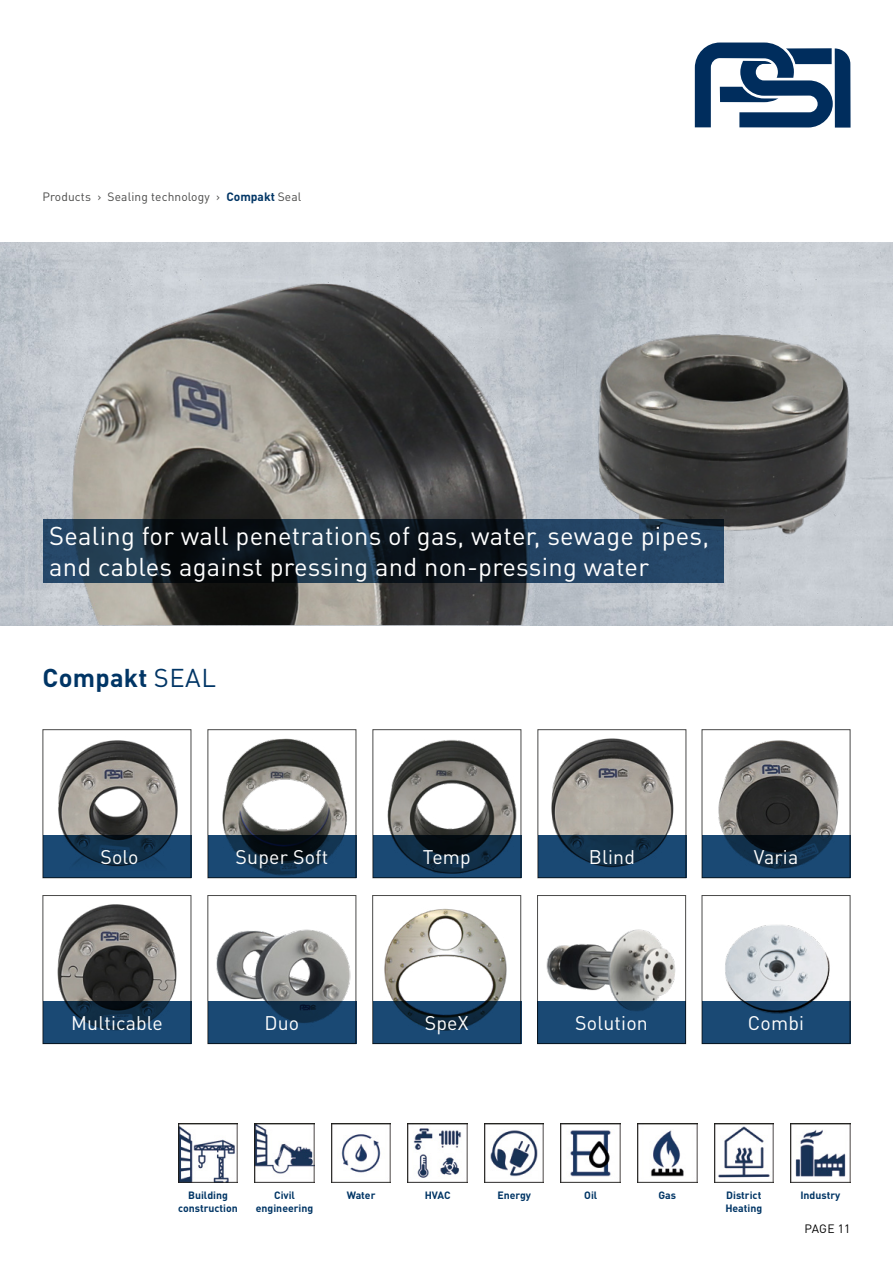
<style>
.page{position:relative;width:893px;height:1263px;background:#fff}
.page>*{position:absolute;margin:0;border:0;box-sizing:border-box;transform-origin:0 0}
.t1{font:25.5px/30.6px "DIN Pro";letter-spacing:.01em;color:#fff}
.t2{font:700 25.5px "DIN Pro";letter-spacing:.01em;color:#003565}
.t3{font:19.5px "DIN Pro";letter-spacing:.01em;color:#fff}
.t4{font:12px "DIN Pro";letter-spacing:.01em;color:#4a4a49}
.t5{font:12px "DIN Pro";letter-spacing:.01em;color:#000}
.t6{font:700 10.5px/12.6px "DIN Pro";color:#003565;text-align:center}
.s1{font-weight:700;color:#003565}
.s2{font-weight:400}
</style>
<div class="page">
<img style="left:0;top:242px;width:893px;height:383px">
<img style="left:30px;top:261px;width:543px;height:364px">
<img style="left:584px;top:295px;width:279px;height:279px">
<img style="left:209px;top:738px;width:145px;height:98px">
<div style="left:207px;top:729px;width:149px;height:149px;border:1px solid #4a4a49"></div>
<img style="left:50px;top:740px;width:135px;height:96px">
<div style="left:43px;top:729px;width:148px;height:149px;border:1px solid #4a4a49"></div>
<img style="left:374px;top:740px;width:145px;height:96px">
<div style="left:372px;top:729px;width:149px;height:149px;border:1px solid #4a4a49"></div>
<img style="left:543px;top:738px;width:138px;height:98px">
<div style="left:537px;top:729px;width:149px;height:149px;border:1px solid #4a4a49"></div>
<img style="left:709px;top:740px;width:139px;height:96px">
<div style="left:702px;top:729px;width:148px;height:149px;border:1px solid #4a4a49"></div>
<img style="left:216px;top:929px;width:135px;height:72px">
<div style="left:207px;top:895px;width:149px;height:149px;border:1px solid #4a4a49"></div>
<img style="left:57px;top:904px;width:120px;height:97px">
<div style="left:43px;top:895px;width:148px;height:149px;border:1px solid #4a4a49"></div>
<img style="left:384px;top:908px;width:123px;height:93px">
<div style="left:372px;top:895px;width:149px;height:149px;border:1px solid #4a4a49"></div>
<img style="left:546px;top:929px;width:130px;height:72px">
<div style="left:537px;top:895px;width:149px;height:149px;border:1px solid #4a4a49"></div>
<img style="left:725px;top:925px;width:105px;height:76px">
<div style="left:702px;top:895px;width:148px;height:149px;border:1px solid #4a4a49"></div>
<svg style="left:695px;top:43px;width:155px;height:85px"></svg>
<img style="left:255px;top:1123px;width:59px;height:60px">
<img style="left:408px;top:1123px;width:59px;height:60px">
<img style="left:331px;top:1123px;width:60px;height:60px">
<img style="left:178px;top:1123px;width:60px;height:60px">
<img style="left:484px;top:1123px;width:60px;height:60px">
<img style="left:561px;top:1123px;width:59px;height:60px">
<img style="left:637px;top:1123px;width:60px;height:60px">
<img style="left:714px;top:1123px;width:60px;height:60px">
<img style="left:791px;top:1123px;width:59px;height:60px">
<svg style="left:43px;top:836px;width:149px;height:42px;background:#153d60"></svg>
<svg style="left:208px;top:836px;width:149px;height:42px;background:#11314d"></svg>
<svg style="left:373px;top:836px;width:149px;height:42px;background:#11324f"></svg>
<svg style="left:538px;top:836px;width:149px;height:42px;background:#153d60"></svg>
<svg style="left:43px;top:519px;width:680px;height:64px;background:#182c3f"></svg>
<svg style="left:702px;top:836px;width:149px;height:42px;background:#133858"></svg>
<svg style="left:43px;top:1001px;width:149px;height:43px;background:#153b5e"></svg>
<svg style="left:208px;top:1001px;width:149px;height:43px;background:#174269"></svg>
<svg style="left:373px;top:1001px;width:148px;height:43px;background:#163e63"></svg>
<div style="left:537px;top:1001px;width:149px;height:43px;background:#1a4974"></div>
<div style="left:702px;top:1001px;width:149px;height:43px;background:#1a4974"></div>
<p class="t4" style="left:43px;top:188px;width:260px">Products › Sealing technology › <span class="s1">Compakt</span> Seal</p>
<p class="t1" style="left:49px;top:520px;width:661px">Sealing for wall penetrations of gas, water, sewage pipes, and cables against pressing and non-pressing water</p>
<p class="t2" style="left:43px;top:660px;width:175px">Compakt <span class="s2">SEAL</span></p>
<p class="t3" style="left:100px;top:844px;width:40px">Solo</p>
<p class="t3" style="left:236px;top:844px;width:94px">Super Soft</p>
<p class="t3" style="left:423px;top:844px;width:49px">Temp</p>
<p class="t3" style="left:589px;top:844px;width:48px">Blind</p>
<p class="t3" style="left:754px;top:844px;width:46px">Varia</p>
<p class="t3" style="left:71px;top:1010px;width:93px">Multicable</p>
<p class="t3" style="left:264px;top:1010px;width:36px">Duo</p>
<p class="t3" style="left:425px;top:1010px;width:45px">SpeX</p>
<p class="t3" style="left:575px;top:1010px;width:74px">Solution</p>
<p class="t3" style="left:748px;top:1010px;width:58px">Combi</p>
<p class="t6" style="left:178px;top:1189px;width:61px">Building construction</p>
<p class="t6" style="left:256px;top:1189px;width:59px">Civil engineering</p>
<p class="t6" style="left:347px;top:1189px;width:30px">Water</p>
<p class="t6" style="left:425px;top:1189px;width:28px">HVAC</p>
<p class="t6" style="left:497px;top:1189px;width:35px">Energy</p>
<p class="t6" style="left:584px;top:1189px;width:15px">Oil</p>
<p class="t6" style="left:658px;top:1189px;width:19px">Gas</p>
<p class="t6" style="left:725px;top:1189px;width:38px;text-align:left">District<br>Heating</p>
<p class="t6" style="left:800px;top:1189px;width:41px">Industry</p>
<p class="t5" style="left:805px;top:1221px;width:47px">PAGE 11</p>
</div>
